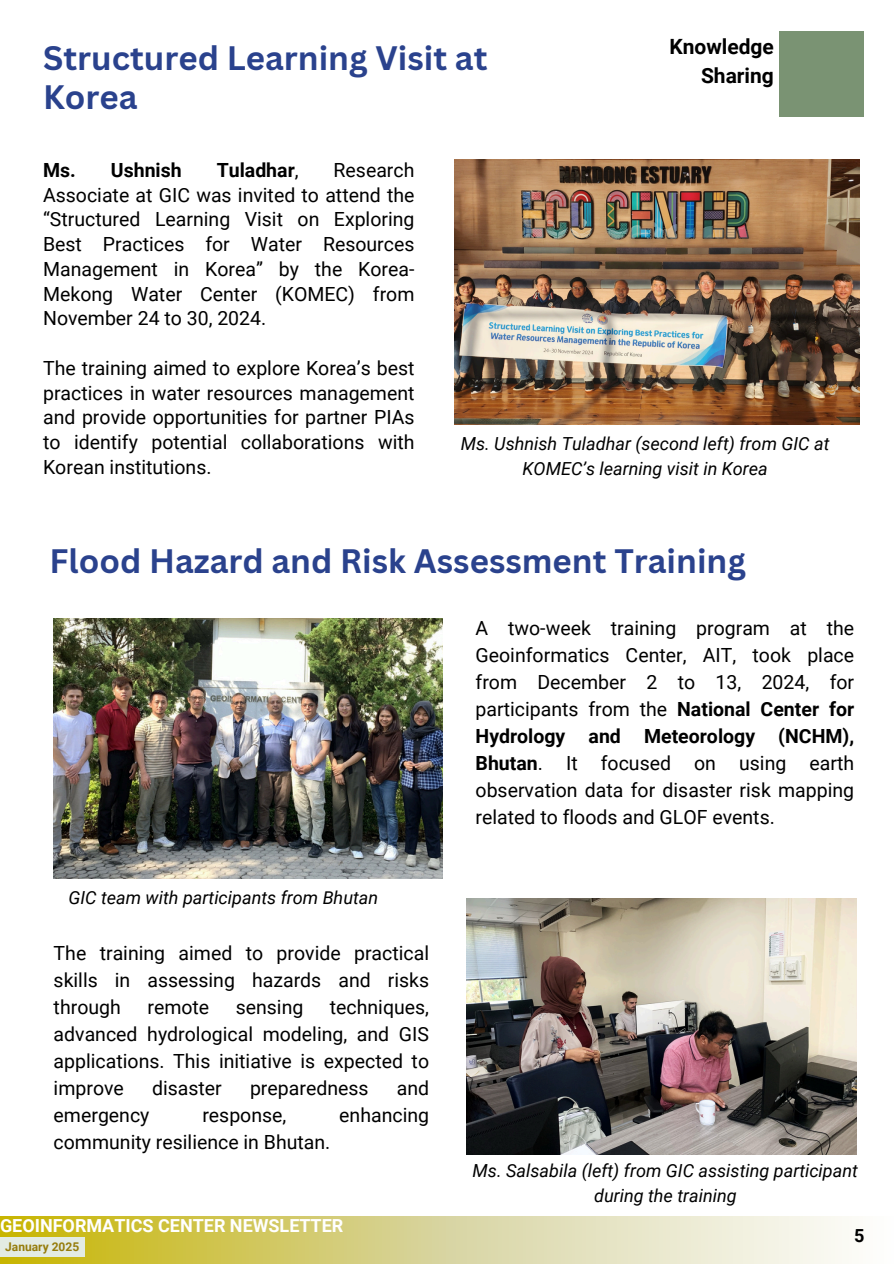
<style>
.page{position:relative;width:894px;height:1264px;background:#fff}
.page>*{position:absolute;margin:0;border:0;box-sizing:border-box;transform-origin:0 0}
.t1{font:700 33px/39.3px "Canva Sans";color:#2a428d}
.t2{font:700 21px "Roboto";color:#000}
.t3{font:19.5px/27px "Roboto";color:#000;text-align:justify}
.t4{font:700 19.5px "Roboto";color:#000}
.t5{font:italic 18px/24.8px "Roboto";color:#000;text-align:center}
.t6{font:700 18px "Roboto";color:#fff}
.t7{font:700 18px "Roboto";color:#000}
.t8{font:700 12px "Roboto";color:#967c0c}
.s1{font-weight:400}
.s2{font-weight:700}
</style>
<div class="page">
<div style="left:779px;top:31px;width:84px;height:86px;background:#7a9373"></div>
<img style="left:466px;top:898px;width:389px;height:255px">
<svg style="left:0;top:1216px;width:849px;height:47px;background:#dcd690"></svg>
<img style="left:454px;top:160px;width:404px;height:265px">
<img style="left:54px;top:618px;width:388px;height:260px">
<div style="left:0;top:1236px;width:84px;height:20px;background:#e3ebe3"></div>
<h5 class="t1" style="left:43px;top:37px;width:446px">Structured Learning Visit at<br>Korea</h5>
<h3 class="t2" style="left:669px;top:34px;width:106px">Knowledge</h3>
<h3 class="t2" style="left:700px;top:63px;width:74px">Sharing</h3>
<h1 class="t3" style="left:43px;top:158px;width:373px;line-height:24.8px;text-indent:290px">Research Associate at GIC was invited to attend the “Structured Learning Visit on Exploring Best Practices for Water Resources Management in Korea” by the Korea-Mekong Water Center (KOMEC) from November 24 to 30, 2024.</h1>
<p class="t3" style="left:43px;top:356px;width:373px;line-height:24.8px">The training aimed to explore Korea’s best practices in water resources management and provide opportunities for partner PIAs to identify potential collaborations with Korean institutions.</p>
<h1 class="t4" style="left:43px;top:159px;width:140px">Ms. Ushnish</h1>
<h1 class="t4" style="left:217px;top:159px;width:83px">Tuladhar<span class="s1">,</span></h1>
<h4 class="t5" style="left:460px;top:431px;width:370px">Ms. Ushnish Tuladhar (second left) from GIC at<br>KOMEC’s learning visit in Korea</h4>
<h5 class="t1" style="left:49px;top:540px;width:697px">Flood Hazard and Risk Assessment Training</h5>
<p class="t5" style="left:68px;top:885px;width:311px">GIC team with participants from Bhutan</p>
<p class="t3" style="left:54px;top:939px;width:377px">The training aimed to provide practical skills in assessing hazards and risks through</p>
<p class="t3" style="left:54px;top:993px;width:377px;text-indent:276px">techniques, advanced hydrological modeling, and GIS applications. This initiative is expected to improve</p>
<p class="t3" style="left:147px;top:993px;width:63px">remote</p>
<p class="t3" style="left:236px;top:993px;width:69px">sensing</p>
<p class="t3" style="left:152px;top:1074px;width:71px">disaster</p>
<p class="t3" style="left:250px;top:1074px;width:120px">preparedness</p>
<p class="t3" style="left:396px;top:1074px;width:34px">and</p>
<p class="t3" style="left:54px;top:1101px;width:97px">emergency</p>
<p class="t3" style="left:202px;top:1101px;width:85px">response,</p>
<p class="t3" style="left:339px;top:1101px;width:91px">enhancing</p>
<p class="t3" style="left:54px;top:1128px;width:278px">community resilience in Bhutan.</p>
<h3 class="t6" style="left:0;top:1215px;width:345px">GEOINFORMATICS CENTER NEWSLETTER</h3>
<h5 class="t8" style="left:5px;top:1239px;width:75px">January 2025</h5>
<p class="t3" style="left:475px;top:615px;width:380px">A two-week training program at the Geoinformatics Center, AIT, took place from December 2 to 13, 2024, for participants from the <span class="s2">National Center for Hydrology and Meteorology (NCHM), Bhutan</span>. It focused on using earth observation data for disaster risk mapping related to floods and GLOF events.</p>
<p class="t5" style="left:472px;top:1158px;width:387px">Ms. Salsabila (left) from GIC assisting participant during the training</p>
<h3 class="t7" style="left:853px;top:1224px;width:12px">5</h3>
</div>
